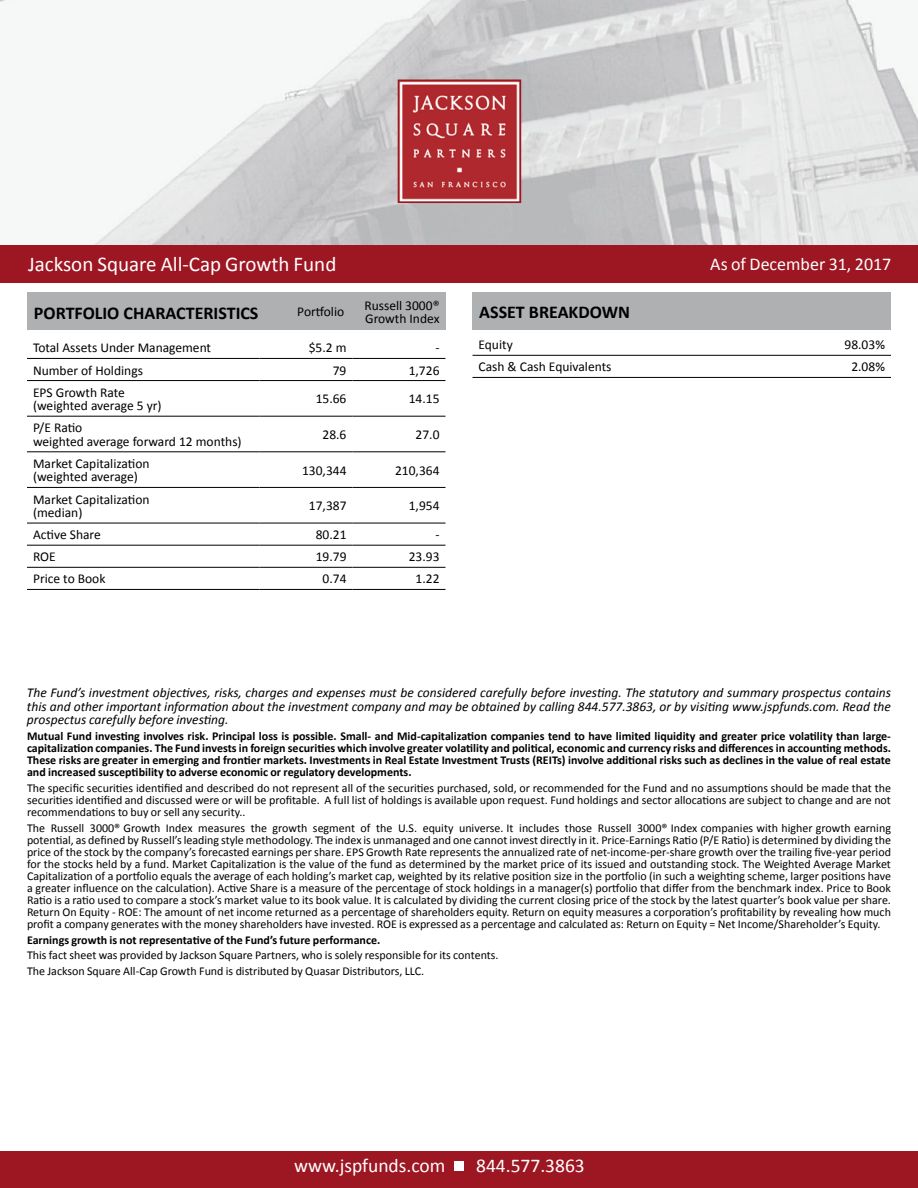
<style>
.page{position:relative;width:918px;height:1188px;background:#fff}
.page>*{position:absolute;margin:0;border:0;box-sizing:border-box;transform-origin:0 0}
.t1{font:21px "Calibri";color:#fff}
.t2{font:19.5px "Calibri";color:#fff}
.t3{font:700 18px "Calibri";color:#000}
.t4{font:18px "Calibri";color:#fff}
.t5{font:13.5px/13.5px "Calibri";color:#000}
.t6{font:italic 13.5px/13.5px "Calibri";color:#000;text-align:justify}
.t7{font:12px/12px "Calibri";color:#000;text-align:justify}
.t8{font:700 12px/12px "Calibri";color:#000;text-align:justify}
</style>
<div class="page">
<img style="left:0;top:0;width:918px;height:245px">
<div style="left:0;top:245px;width:918px;height:37px;background:#9d1723"></div>
<img style="left:401px;top:83px;width:117px;height:117px">
<div style="left:398px;top:80px;width:123px;height:123px;border:2px solid #9d1723"></div>
<div style="left:0;top:1151px;width:918px;height:37px;background:#9d1723"></div>
<div style="left:454px;top:1161px;width:10px;height:10px;background:#fff"></div>
<div style="left:27px;top:292px;width:419px;height:38px;background:#aeb0b2"></div>
<div style="left:472px;top:292px;width:419px;height:38px;background:#aeb0b2"></div>
<hr style="left:27px;top:358px;width:233px;height:1px;background:#000">
<hr style="left:260px;top:358px;width:92px;height:1px;background:#000">
<hr style="left:352px;top:358px;width:94px;height:1px;background:#000">
<hr style="left:27px;top:380px;width:233px;height:1px;background:#000">
<hr style="left:260px;top:380px;width:92px;height:1px;background:#000">
<hr style="left:352px;top:380px;width:94px;height:1px;background:#000">
<hr style="left:27px;top:416px;width:233px;height:1px;background:#000">
<hr style="left:260px;top:416px;width:92px;height:1px;background:#000">
<hr style="left:352px;top:416px;width:94px;height:1px;background:#000">
<hr style="left:27px;top:451px;width:233px;height:1px;background:#000">
<hr style="left:260px;top:451px;width:92px;height:1px;background:#000">
<hr style="left:352px;top:451px;width:94px;height:1px;background:#000">
<hr style="left:27px;top:487px;width:233px;height:1px;background:#000">
<hr style="left:260px;top:487px;width:92px;height:1px;background:#000">
<hr style="left:352px;top:487px;width:94px;height:1px;background:#000">
<hr style="left:27px;top:523px;width:233px;height:1px;background:#000">
<hr style="left:260px;top:523px;width:92px;height:1px;background:#000">
<hr style="left:352px;top:523px;width:94px;height:1px;background:#000">
<hr style="left:27px;top:545px;width:233px;height:1px;background:#000">
<hr style="left:260px;top:545px;width:92px;height:1px;background:#000">
<hr style="left:352px;top:545px;width:94px;height:1px;background:#000">
<hr style="left:27px;top:567px;width:233px;height:1px;background:#000">
<hr style="left:27px;top:589px;width:233px;height:1px;background:#000">
<hr style="left:260px;top:567px;width:92px;height:1px;background:#000">
<hr style="left:260px;top:589px;width:92px;height:1px;background:#000">
<hr style="left:352px;top:567px;width:94px;height:1px;background:#000">
<hr style="left:352px;top:589px;width:94px;height:1px;background:#000">
<hr style="left:472px;top:355px;width:365px;height:1px;background:#000">
<hr style="left:472px;top:377px;width:365px;height:1px;background:#000">
<hr style="left:837px;top:355px;width:54px;height:1px;background:#000">
<hr style="left:837px;top:377px;width:54px;height:1px;background:#000">
<h1 class="t1" style="left:28px;top:251px;width:310px">Jackson Square All-Cap Growth Fund</h1>
<h3 class="t4" style="left:710px;top:253px;width:183px">As of December 31, 2017</h3>
<p class="t5" style="left:364px;top:298px;width:77px">Russell 3000®<br>Growth Index</p>
<h3 class="t3" style="left:34px;top:301px;width:226px">PORTFOLIO CHARACTERISTICS</h3>
<p class="t5" style="left:297px;top:304px;width:48px">Portfolio</p>
<h3 class="t3" style="left:479px;top:301px;width:152px">ASSET BREAKDOWN</h3>
<p class="t5" style="left:33px;top:341px;width:180px">Total Assets Under Management</p>
<p class="t5" style="left:309px;top:341px;width:39px">$5.2 m</p>
<p class="t5" style="left:435px;top:341px;width:6px">-</p>
<p class="t5" style="left:33px;top:363px;width:111px">Number of Holdings</p>
<p class="t5" style="left:333px;top:363px;width:15px">79</p>
<p class="t5" style="left:409px;top:363px;width:32px">1,726</p>
<p class="t5" style="left:33px;top:385px;width:130px">EPS Growth Rate (weighted average 5 yr)</p>
<p class="t5" style="left:316px;top:392px;width:32px">15.66</p>
<p class="t5" style="left:409px;top:392px;width:32px">14.15</p>
<p class="t5" style="left:33px;top:420px;width:210px">P/E Ratio<br>weighted average forward 12 months)</p>
<p class="t5" style="left:323px;top:427px;width:25px">28.6</p>
<p class="t5" style="left:416px;top:427px;width:25px">27.0</p>
<p class="t5" style="left:33px;top:456px;width:118px">Market Capitalization (weighted average)</p>
<p class="t5" style="left:302px;top:463px;width:46px">130,344</p>
<p class="t5" style="left:395px;top:463px;width:46px">210,364</p>
<p class="t5" style="left:33px;top:492px;width:118px">Market Capitalization (median)</p>
<p class="t5" style="left:309px;top:498px;width:39px">17,387</p>
<p class="t5" style="left:409px;top:498px;width:32px">1,954</p>
<p class="t5" style="left:33px;top:527px;width:69px">Active Share</p>
<p class="t5" style="left:316px;top:527px;width:32px">80.21</p>
<p class="t5" style="left:435px;top:527px;width:6px">-</p>
<p class="t5" style="left:33px;top:549px;width:24px">ROE</p>
<p class="t5" style="left:316px;top:549px;width:32px">19.79</p>
<p class="t5" style="left:409px;top:549px;width:32px">23.93</p>
<p class="t5" style="left:33px;top:572px;width:74px">Price to Book</p>
<p class="t5" style="left:323px;top:572px;width:25px">0.74</p>
<p class="t5" style="left:416px;top:572px;width:25px">1.22</p>
<p class="t5" style="left:478px;top:337px;width:36px">Equity</p>
<p class="t5" style="left:845px;top:337px;width:42px">98.03%</p>
<p class="t5" style="left:478px;top:360px;width:135px">Cash &amp; Cash Equivalents</p>
<p class="t5" style="left:851px;top:360px;width:35px">2.08%</p>
<p class="t6" style="left:27px;top:686px;width:865px">The Fund’s investment objectives, risks, charges and expenses must be considered carefully before investing. The statutory and summary prospectus contains this and other important information about the investment company and may be obtained by calling 844.577.3863, or by visiting www.jspfunds.com. Read the prospectus carefully before investing.</p>
<p class="t8" style="left:27px;top:730px;width:866px">Mutual Fund investing involves risk. Principal loss is possible. Small- and Mid-capitalization companies tend to have limited liquidity and greater price volatility than large&shy;capitalization companies. The Fund invests in foreign securities which involve greater volatility and political, economic and currency risks and differences in accounting methods.<br>These risks are greater in emerging and frontier markets. Investments in Real Estate Investment Trusts (REITs) involve additional risks such as declines in the value of real estate and increased susceptibility to adverse economic or regulatory developments.</p>
<p class="t7" style="left:27px;top:782px;width:866px">The specific securities identified and described do not represent all of the securities purchased, sold, or recommended for the Fund and no assumptions should be made that the securities identified and discussed were or will be profitable. A full list of holdings is available upon request. Fund holdings and sector allocations are subject to change and are not recommendations to buy or sell any security..</p>
<p class="t7" style="left:27px;top:821px;width:866px">The Russell 3000® Growth Index measures the growth segment of the U.S. equity universe. It includes those Russell 3000® Index companies with higher growth earning potential, as defined by Russell’s leading style methodology. The index is unmanaged and one cannot invest directly in it. Price-Earnings Ratio (P/E Ratio) is determined by dividing the price of the stock by the company’s forecasted earnings per share. EPS Growth Rate represents the annualized rate of net-income-per-share growth over the trailing five-year period for the stocks held by a fund. Market Capitalization is the value of the fund as determined by the market price of its issued and outstanding stock. The Weighted Average Market Capitalization of a portfolio equals the average of each holding’s market cap, weighted by its relative position size in the portfolio (in such a weighting scheme, larger positions have a greater influence on the calculation). Active Share is a measure of the percentage of stock holdings in a manager(s) portfolio that differ from the benchmark index. Price to Book Ratio is a ratio used to compare a stock’s market value to its book value. It is calculated by dividing the current closing price of the stock by the latest quarter’s book value per share.<br>Return On Equity - ROE: The amount of net income returned as a percentage of shareholders equity. Return on equity measures a corporation’s profitability by revealing how much profit a company generates with the money shareholders have invested. ROE is expressed as a percentage and calculated as: Return on Equity = Net Income/Shareholder’s Equity.</p>
<p class="t8" style="left:27px;top:933px;width:355px">Earnings growth is not representative of the Fund’s future performance.</p>
<p class="t7" style="left:27px;top:947px;width:473px;line-height:15.8px">This fact sheet was provided by Jackson Square Partners, who is solely responsible for its contents.<br>The Jackson Square All-Cap Growth Fund is distributed by Quasar Distributors, LLC.</p>
<h2 class="t2" style="left:294px;top:1153px;width:153px">www.jspfunds.com</h2>
<h2 class="t2" style="left:476px;top:1153px;width:110px">844.577.3863</h2>
</div>
